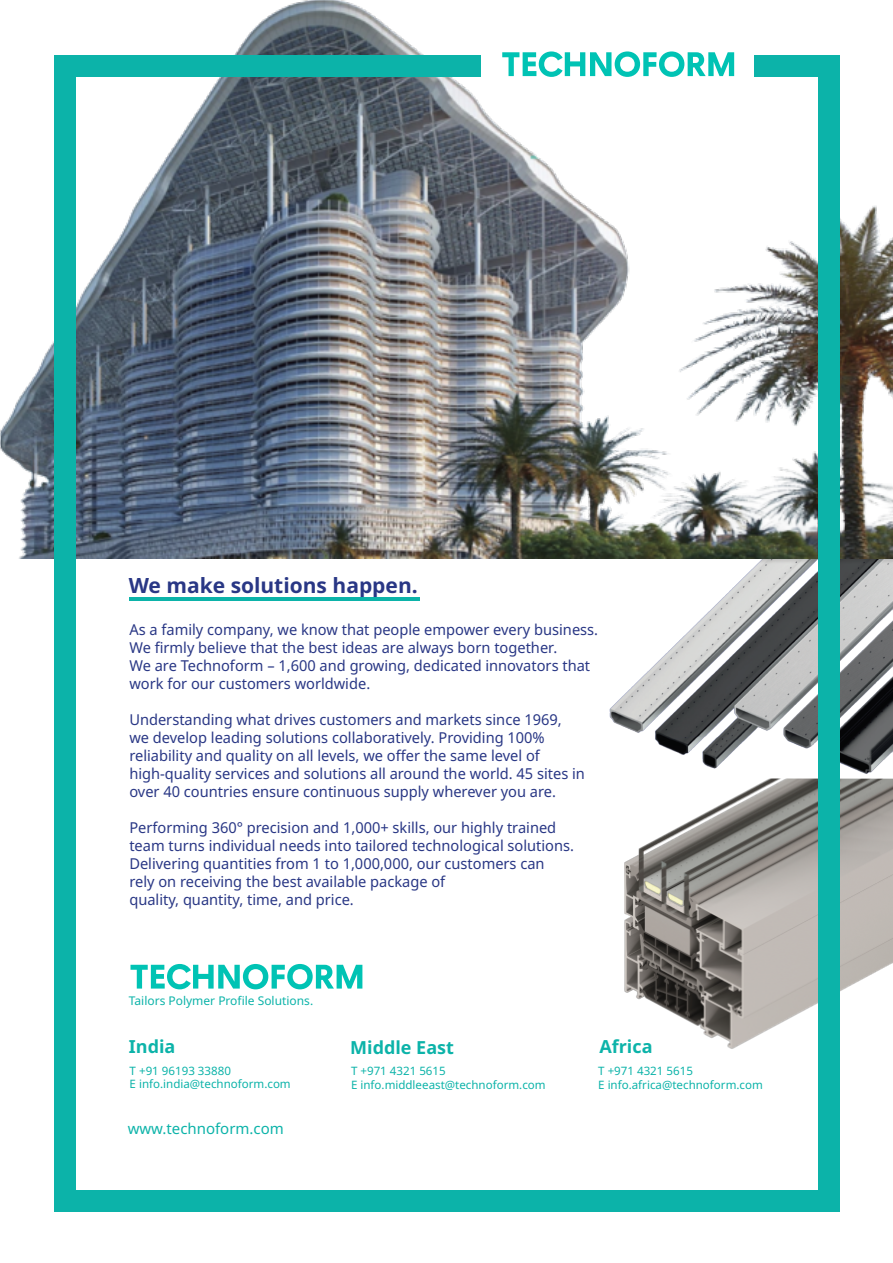
<style>
.page{position:relative;width:893px;height:1263px;background:#fff}
.page>*{position:absolute;margin:0;border:0;box-sizing:border-box;transform-origin:0 0}
.t1{font:700 21px "Noto Sans";color:#293785}
.t2{font:700 18px "Noto Sans";color:#0cb3a9}
.t3{font:15px/18px "Noto Sans";color:#293785}
.t4{font:15px "Noto Sans";color:#0cb3a9}
.t5{font:12px "Noto Sans";color:#0cb3a9}
.t6{font:11.55px/13.8px "Noto Sans";color:#0cb3a9}
</style>
<div class="page">
<img style="left:591px;top:558px;width:302px;height:220px">
<img style="left:624px;top:778px;width:269px;height:358px">
<img style="left:0;top:0;width:893px;height:558px">
<svg style="left:502px;top:51px;width:232px;height:26px"></svg>
<svg style="left:130px;top:964px;width:232px;height:25px"></svg>
<hr style="left:129px;top:597px;width:290px;height:4px;background:#0cb3a9">
<div style="left:54px;top:55px;width:427px;height:22px;background:#0cb3a9"></div>
<div style="left:54px;top:57px;width:21px;height:1151px;background:#0cb3a9"></div>
<div style="left:54px;top:1190px;width:786px;height:21px;background:#0cb3a9"></div>
<div style="left:819px;top:55px;width:21px;height:1151px;background:#0cb3a9"></div>
<div style="left:755px;top:55px;width:85px;height:22px;background:#0cb3a9"></div>
<h1 class="t1" style="left:129px;top:570px;width:291px">We make solutions happen.</h1>
<p class="t3" style="left:129px;top:621px;width:470px">As a family company, we know that people empower every business.<br>We firmly believe that the best ideas are always born together.<br>We are Technoform – 1,600 and growing, dedicated innovators that work for our customers worldwide.</p>
<p class="t3" style="left:129px;top:711px;width:457px">Understanding what drives customers and markets since 1969, we develop leading solutions collaboratively. Providing 100% reliability and quality on all levels, we offer the same level of high-quality services and solutions all around the world. 45 sites in over 40 countries ensure continuous supply wherever you are.</p>
<p class="t3" style="left:129px;top:819px;width:446px">Performing 360° precision and 1,000+ skills, our highly trained team turns individual needs into tailored technological solutions.<br>Delivering quantities from 1 to 1,000,000, our customers can<br>rely on receiving the best available package of<br>quality, quantity, time, and price.</p>
<p class="t5" style="left:129px;top:992px;width:186px">Tailors Polymer Profile Solutions.</p>
<p class="t2" style="left:129px;top:1034px;width:48px">India</p>
<p class="t6" style="left:130px;top:1064px;width:163px">T +91 96193 33880<br>E info.india@technoform.com</p>
<p class="t4" style="left:128px;top:1118px;width:158px">www.technoform.com</p>
<p class="t2" style="left:350px;top:1035px;width:105px">Middle East</p>
<p class="t6" style="left:351px;top:1064px;width:196px">T +971 4321 5615<br>E info.middleeast@technoform.com</p>
<p class="t2" style="left:599px;top:1034px;width:55px">Africa</p>
<p class="t6" style="left:598px;top:1064px;width:166px">T +971 4321 5615<br>E info.africa@technoform.com</p>
</div>
